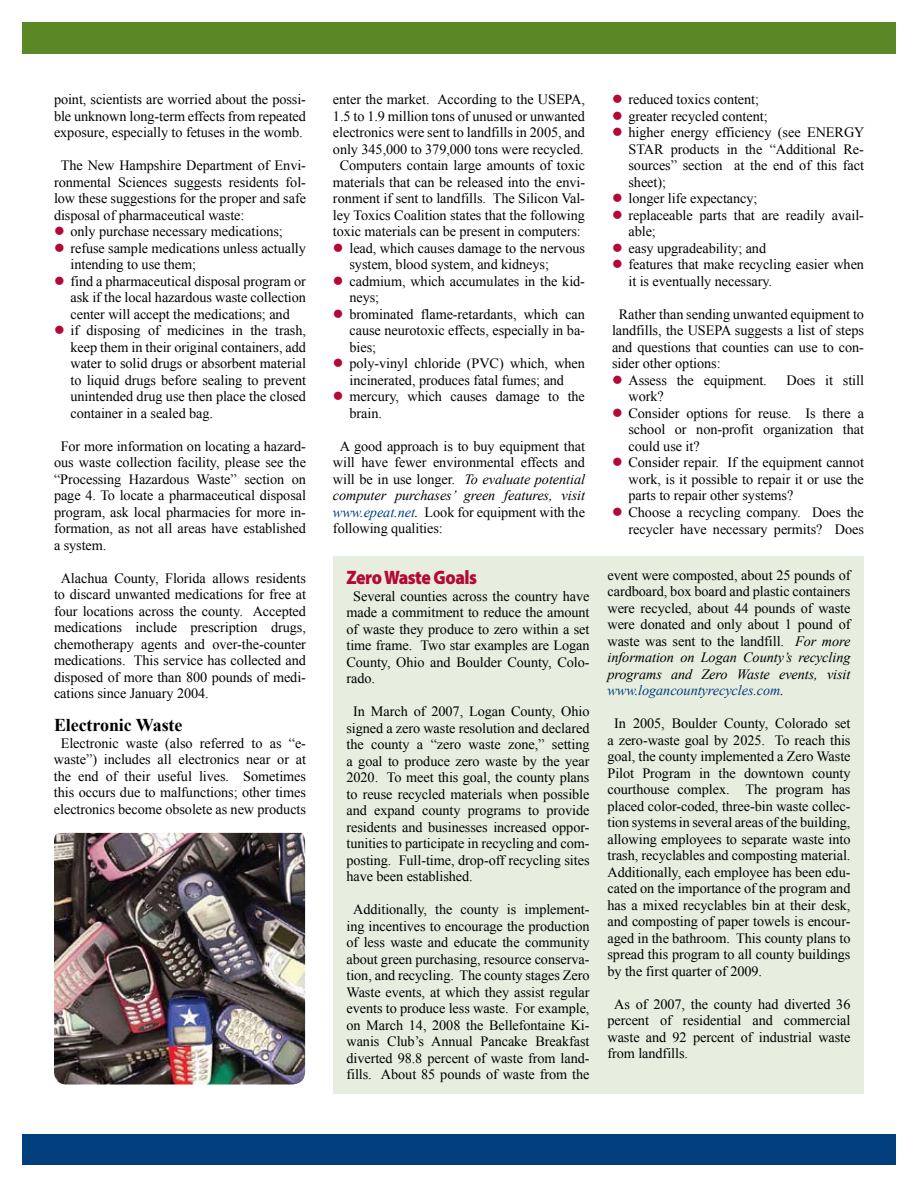
<style>
.page{position:relative;width:918px;height:1188px;background:#fff}
.page>*{position:absolute;margin:0;border:0;box-sizing:border-box;transform-origin:0 0}
.t1{font:900 19.5px "Myriad Pro";letter-spacing:-.025em;color:#b30838;scale:.9 1}
.t2{font:700 18px "Times New Roman";letter-spacing:-.005em;color:#000}
.t3{font:14.25px/16.5px "Times New Roman";letter-spacing:-.005em;color:#000;text-align:justify}
.s1{font-style:italic}
.s2{font-style:italic;color:#003e7e}
</style>
<div class="page">
<div style="left:0;top:1134px;width:918px;height:54px;background:#003e7e"></div>
<div style="left:0;top:0;width:918px;height:54px;background:#5c8727"></div>
<div style="left:0;top:0;width:22px;height:1188px;background:#fff"></div>
<div style="left:0;top:1166px;width:918px;height:22px;background:#fff"></div>
<div style="left:896px;top:0;width:22px;height:1188px;background:#fff"></div>
<div style="left:0;top:0;width:918px;height:21px;background:#fff"></div>
<div style="left:333px;top:556px;width:531px;height:538px;background:#e7eddf"></div>
<img style="left:54px;top:833px;width:251px;height:251px">
<p class="t3" style="left:54px;top:91px;width:254px">point, scientists are worried about the possi&shy;ble unknown long-term effects from repeated exposure, especially to fetuses in the womb.</p>
<p class="t3" style="left:61px;top:157px;width:247px">The New Hampshire Department of Envi-</p>
<p class="t3" style="left:54px;top:174px;width:254px">ronmental Sciences suggests residents fol-</p>
<p class="t3" style="left:54px;top:190px;width:254px">low these suggestions for the proper and safe</p>
<p class="t3" style="left:54px;top:207px;width:192px">disposal of pharmaceutical waste:</p>
<p class="t3" style="left:71px;top:223px;width:214px">only purchase necessary medications;</p>
<p class="t3" style="left:71px;top:240px;width:237px">refuse sample medications unless actually</p>
<p class="t3" style="left:71px;top:256px;width:127px">intending to use them;</p>
<p class="t3" style="left:71px;top:273px;width:237px">find a pharmaceutical disposal program or</p>
<p class="t3" style="left:71px;top:289px;width:237px">ask if the local hazardous waste collection</p>
<p class="t3" style="left:71px;top:306px;width:221px">center will accept the medications; and</p>
<p class="t3" style="left:71px;top:322px;width:237px">if disposing of medicines in the trash,</p>
<p class="t3" style="left:71px;top:339px;width:237px">keep them in their original containers, add</p>
<p class="t3" style="left:71px;top:355px;width:237px">water to solid drugs or absorbent material</p>
<p class="t3" style="left:71px;top:372px;width:237px">to liquid drugs before sealing to prevent</p>
<p class="t3" style="left:71px;top:388px;width:237px">unintended drug use then place the closed</p>
<p class="t3" style="left:71px;top:405px;width:144px">container in a sealed bag.</p>
<p class="t3" style="left:54px;top:438px;width:254px;text-indent:7px">For more information on locating a hazard&shy;ous waste collection facility, please see the “Processing Hazardous Waste” section on page 4. To locate a pharmaceutical disposal program, ask local pharmacies for more in&shy;formation, as not all areas have established a system.</p>
<p class="t3" style="left:54px;top:570px;width:254px;text-indent:7px">Alachua County, Florida allows residents to discard unwanted medications for free at four locations across the county. Accepted medications include prescription drugs, chemotherapy agents and over-the-counter medications. This service has collected and disposed of more than 800 pounds of medi&shy;cations since January 2004.</p>
<p class="t2" style="left:54px;top:715px;width:130px">Electronic Waste</p>
<p class="t3" style="left:54px;top:735px;width:254px;text-align:center">Electronic waste (also referred to as “e&shy;waste”) includes all electronics near or at the end of their useful lives. Sometimes this occurs due to malfunctions; other times electronics become obsolete as new products</p>
<p class="t3" style="left:333px;top:91px;width:253px">enter the market. According to the USEPA,</p>
<p class="t3" style="left:333px;top:108px;width:253px">1.5 to 1.9 million tons of unused or unwanted</p>
<p class="t3" style="left:333px;top:124px;width:254px">electronics were sent to landfills in 2005, and</p>
<p class="t3" style="left:333px;top:141px;width:252px">only 345,000 to 379,000 tons were recycled.</p>
<p class="t3" style="left:340px;top:157px;width:247px">Computers contain large amounts of toxic</p>
<p class="t3" style="left:333px;top:174px;width:254px">materials that can be released into the envi-</p>
<p class="t3" style="left:333px;top:190px;width:254px">ronment if sent to landfills. The Silicon Val-</p>
<p class="t3" style="left:333px;top:207px;width:254px">ley Toxics Coalition states that the following</p>
<p class="t3" style="left:333px;top:223px;width:249px">toxic materials can be present in computers:</p>
<p class="t3" style="left:349px;top:240px;width:237px">lead, which causes damage to the nervous</p>
<p class="t3" style="left:349px;top:256px;width:201px">system, blood system, and kidneys;</p>
<p class="t3" style="left:349px;top:273px;width:237px">cadmium, which accumulates in the kid-</p>
<p class="t3" style="left:349px;top:289px;width:31px">neys;</p>
<p class="t3" style="left:349px;top:306px;width:237px">brominated flame-retardants, which can</p>
<p class="t3" style="left:349px;top:322px;width:237px">cause neurotoxic effects, especially in ba-</p>
<p class="t3" style="left:349px;top:339px;width:28px">bies;</p>
<p class="t3" style="left:349px;top:355px;width:237px">poly-vinyl chloride (PVC) which, when</p>
<p class="t3" style="left:349px;top:372px;width:216px">incinerated, produces fatal fumes; and</p>
<p class="t3" style="left:349px;top:388px;width:237px">mercury, which causes damage to the</p>
<p class="t3" style="left:349px;top:405px;width:34px">brain.</p>
<p class="t3" style="left:333px;top:438px;width:254px;text-indent:7px">A good approach is to buy equipment that will have fewer environmental effects and will be in use longer. <span class="s1">To evaluate potential computer purchases’ green features, visit </span><span class="s2">www.epeat.net</span><span class="s1">.</span> Look for equipment with the following qualities:</p>
<h1 class="t1" style="left:346px;top:567px;width:147px">Zero Waste Goals</h1>
<p class="t3" style="left:346px;top:588px;width:245px;text-indent:7px">Several counties across the country have made a commitment to reduce the amount of waste they produce to zero within a set time frame. Two star examples are Logan County, Ohio and Boulder County, Colo&shy;rado.</p>
<p class="t3" style="left:346px;top:703px;width:245px;text-indent:7px">In March of 2007, Logan County, Ohio signed a zero waste resolution and declared the county a “zero waste zone,” setting a goal to produce zero waste by the year 2020. To meet this goal, the county plans to reuse recycled materials when possible and expand county programs to provide residents and businesses increased oppor&shy;tunities to participate in recycling and com&shy;posting. Full-time, drop-off recycling sites have been established.</p>
<p class="t3" style="left:346px;top:901px;width:245px;text-align:center">Additionally, the county is implement&shy;ing incentives to encourage the production of less waste and educate the community about green purchasing, resource conserva&shy;tion, and recycling. The county stages Zero Waste events, at which they assist regular events to produce less waste. For example, on March 14, 2008 the Bellefontaine Ki&shy;wanis Club’s Annual Pancake Breakfast diverted 98.8 percent of waste from land&shy;fills. About 85 pounds of waste from the</p>
<p class="t3" style="left:629px;top:91px;width:238px;text-align:left">reduced toxics content;<br>greater recycled content;<br>higher energy efficiency (see ENERGY<br>STAR products in the “Additional Re&shy;sources” section at the end of this fact sheet);<br>longer life expectancy;<br>replaceable parts that are readily avail&shy;able;<br>easy upgradeability; and<br>features that make recycling easier when it is eventually necessary.</p>
<p class="t3" style="left:619px;top:306px;width:247px">Rather than sending unwanted equipment to</p>
<p class="t3" style="left:612px;top:322px;width:254px">landfills, the USEPA suggests a list of steps</p>
<p class="t3" style="left:612px;top:339px;width:253px">and questions that counties can use to con-</p>
<p class="t3" style="left:612px;top:355px;width:110px">sider other options:</p>
<p class="t3" style="left:629px;top:372px;width:140px">Assess the equipment.</p>
<p class="t3" style="left:786px;top:372px;width:79px">Does it still</p>
<p class="t3" style="left:629px;top:388px;width:237px;text-align:left">work?<br>Consider options for reuse. Is there a school or non-profit organization that could use it?<br>Consider repair. If the equipment cannot work, is it possible to repair it or use the parts to repair other systems?<br>Choose a recycling company. Does the recycler have necessary permits? Does</p>
<p class="t3" style="left:607px;top:566px;width:245px">event were composted, about 25 pounds of cardboard, box board and plastic containers were recycled, about 44 pounds of waste were donated and only about 1 pound of waste was sent to the landfill. <span class="s1">For more information on Logan County’s recycling programs and Zero Waste events, visit </span><span class="s2">www.logancountyrecycles.com</span><span class="s1">.</span></p>
<p class="t3" style="left:607px;top:715px;width:245px;text-indent:7px">In 2005, Boulder County, Colorado set a zero-waste goal by 2025. To reach this goal, the county implemented a Zero Waste Pilot Program in the downtown county courthouse complex. The program has placed color-coded, three-bin waste collec&shy;tion systems in several areas of the building, allowing employees to separate waste into trash, recyclables and composting material.<br>Additionally, each employee has been edu&shy;cated on the importance of the program and has a mixed recyclables bin at their desk, and composting of paper towels is encour&shy;aged in the bathroom. This county plans to spread this program to all county buildings by the first quarter of 2009.</p>
<p class="t3" style="left:607px;top:995px;width:245px;text-indent:7px">As of 2007, the county had diverted 36 percent of residential and commercial waste and 92 percent of industrial waste from landfills.</p>
</div>
